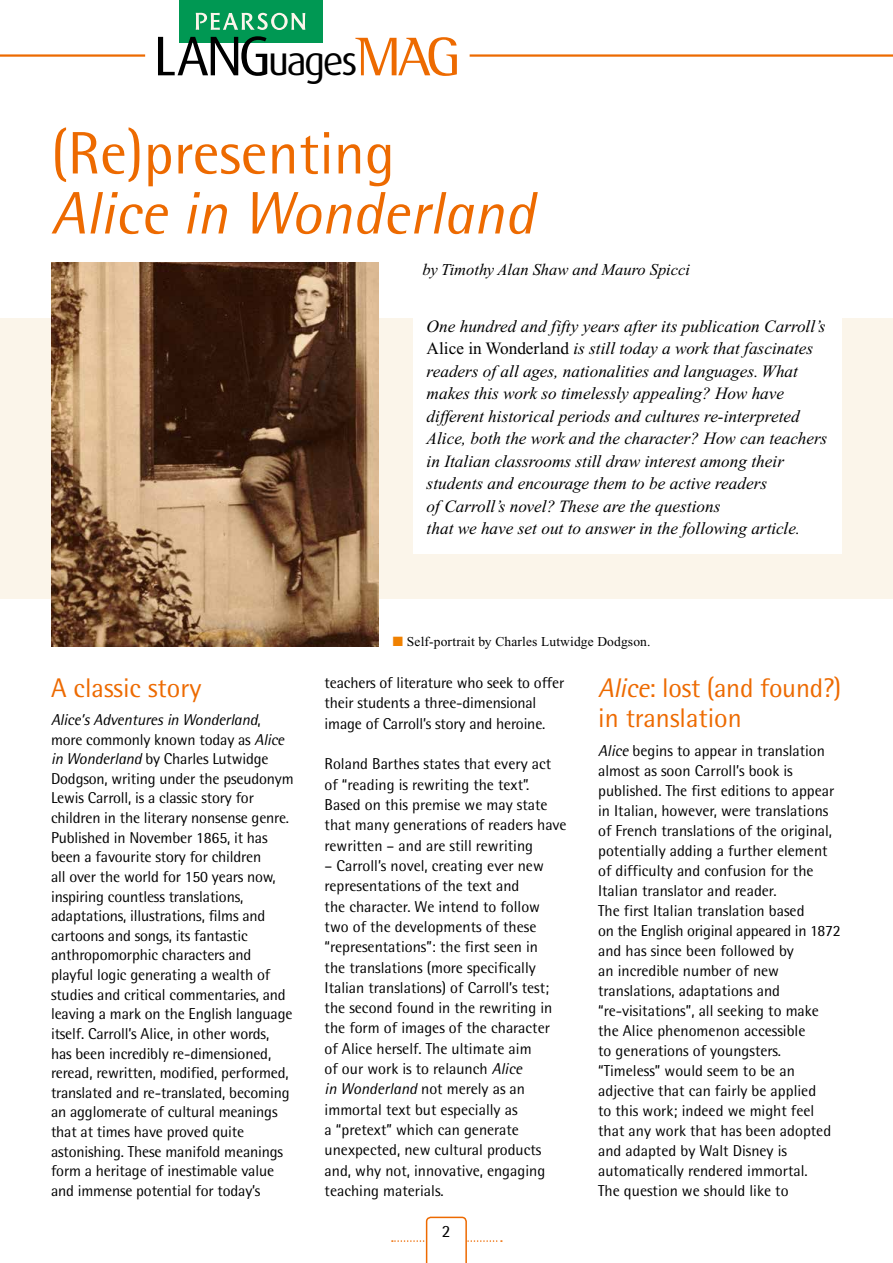
<style>
.page{position:relative;width:893px;height:1263px;background:#fff}
.page>*{position:absolute;margin:0;border:0;box-sizing:border-box;transform-origin:0 0}
.t1{font:italic 60px "Rotis Semi Sans";color:#ed6a00}
.t2{font:60px "Rotis Semi Sans";color:#ed6a00}
.t3{font:39.9px "Dax";letter-spacing:-.055em;color:#000}
.t4{font:27px/30.5px "Rotis Semi Sans";color:#ed6a00}
.t5{font:italic 17.25px/22.5px "Times New Roman";color:#000}
.t6{font:17.25px "Rotis Semi Sans";color:#000}
.t7{font:italic 16.5px "Times New Roman";color:#000}
.t8{font:15.75px/19.6px "Rotis Semi Sans";color:#000}
.t9{font:13.5px "Times New Roman";letter-spacing:.01em;color:#000}
.s1{font-size:55.95px}
.s2{font-family:"Rotis Semi Serif";font-size:55.8px;color:#ed6a00}
.s3{font-style:normal}
.s4{font-style:italic}
.s5{color:#f08100}
</style>
<div class="page">
<hr style="left:470px;top:54px;width:423px;height:3px;background:#ed6a00">
<hr style="left:0;top:54px;width:145px;height:3px;background:#ed6a00">
<div style="left:179px;top:0;width:143px;height:43px;background:#009853"></div>
<svg style="left:196px;top:13px;width:109px;height:17px"></svg>
<svg style="left:392px;top:1216px;width:110px;height:47px"></svg>
<div style="left:0;top:318px;width:893px;height:280px;background:#fbf5ea"></div>
<div style="left:414px;top:305px;width:428px;height:249px;background:#fff"></div>
<img style="left:51px;top:262px;width:327px;height:384px">
<h2 class="t3" style="left:153px;top:39px;width:309px"><span class="s1">LANG</span>uages<span class="s2">MAG</span></h2>
<h1 class="t2" style="left:51px;top:118px;width:345px">(Re)presenting</h1>
<h1 class="t1" style="left:51px;top:177px;width:485px">Alice in Wonderland</h1>
<p class="t7" style="left:422px;top:261px;width:269px">by Timothy Alan Shaw and Mauro Spicci</p>
<p class="t5" style="left:427px;top:315px;width:402px">One hundred and fifty years after its publication Carroll’s <span class="s3">Alice in Wonderland</span> is still today a work that fascinates readers of all ages, nationalities and languages. What makes this work so timelessly appealing? How have different historical periods and cultures re-interpreted Alice, both the work and the character? How can teachers in Italian classrooms still draw interest among their students and encourage them to be active readers<br>of Carroll’s novel? These are the questions<br>that we have set out to answer in the following article.</p>
<h3 class="t4" style="left:51px;top:672px;width:152px">A classic story</h3>
<p class="t8" style="left:51px;top:710px;width:244px"><span class="s4">Alice’s Adventures in Wonderland</span>, more commonly known today as <span class="s4">Alice in Wonderland</span> by Charles Lutwidge Dodgson, writing under the pseudonym Lewis Carroll, is a classic story for children in the literary nonsense genre.<br>Published in November 1865, it has been a favourite story for children<br>all over the world for 150 years now, inspiring countless translations, adaptations, illustrations, films and cartoons and songs, its fantastic anthropomorphic characters and playful logic generating a wealth of studies and critical commentaries, and leaving a mark on the English language itself. Carroll’s Alice, in other words, has been incredibly re-dimensioned, reread, rewritten, modified, performed, translated and re-translated, becoming an agglomerate of cultural meanings that at times have proved quite astonishing. These manifold meanings form a heritage of inestimable value and immense potential for today’s</p>
<p class="t9" style="left:393px;top:634px;width:259px"><span class="s5">■</span> Self-portrait by Charles Lutwidge Dodgson.</p>
<p class="t8" style="left:325px;top:672px;width:241px;line-height:20.2px">teachers of literature who seek to offer their students a three-dimensional image of Carroll’s story and heroine.</p>
<p class="t8" style="left:325px;top:754px;width:244px;line-height:20.2px">Roland Barthes states that every act of “reading is rewriting the text”.<br>Based on this premise we may state that many generations of readers have rewritten – and are still rewriting</p>
<p class="t8" style="left:325px;top:855px;width:229px;line-height:20.2px">– Carroll’s novel, creating ever new representations of the text and<br>the character. We intend to follow two of the developments of these “representations”: the first seen in the translations (more specifically Italian translations) of Carroll’s test; the second found in the rewriting in the form of images of the character of Alice herself. The ultimate aim<br>of our work is to relaunch <span class="s4">Alice<br>in Wonderland</span> not merely as an immortal text but especially as<br>a “pretext” which can generate unexpected, new cultural products and, why not, innovative, engaging teaching materials.</p>
<p class="t6" style="left:442px;top:1221px;width:10px">2</p>
<h3 class="t4" style="left:598px;top:672px;width:245px"><span class="s4">Alice</span>: lost (and found?) in translation</h3>
<p class="t8" style="left:598px;top:740px;width:244px"><span class="s4">Alice</span> begins to appear in translation almost as soon Carroll’s book is published. The first editions to appear in Italian, however, were translations of French translations of the original, potentially adding a further element of difficulty and confusion for the Italian translator and reader.<br>The first Italian translation based<br>on the English original appeared in 1872 and has since been followed by<br>an incredible number of new translations, adaptations and “re-visitations”, all seeking to make the Alice phenomenon accessible<br>to generations of youngsters. “Timeless” would seem to be an adjective that can fairly be applied<br>to this work; indeed we might feel that any work that has been adopted and adapted by Walt Disney is automatically rendered immortal.<br>The question we should like to</p>
</div>
